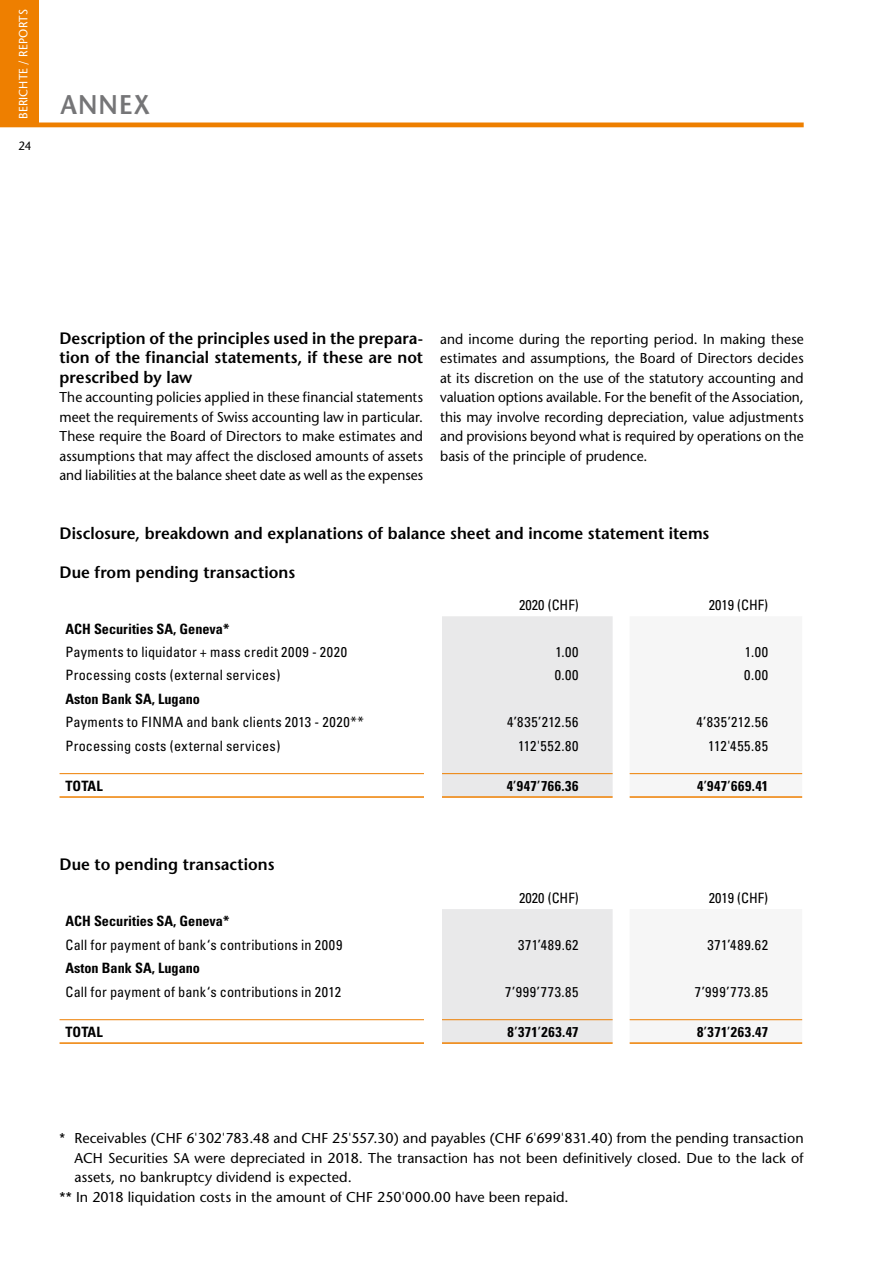
<style>
.page{position:relative;width:893px;height:1263px;background:#fff}
.page>*{position:absolute;margin:0;border:0;box-sizing:border-box;transform-origin:0 0}
.t1{font:600 27px "Stone Sans";letter-spacing:.04em;color:#757577;scale:.92 1}
.t2{font:600 16.5px/19.5px "Stone Sans";letter-spacing:.005em;color:#000;text-align:justify}
.t3{font:14.25px/19.5px "Stone Sans";letter-spacing:.005em;color:#000;text-align:justify;scale:.96 1}
.t4{font:condensed 14.25px "Univers";letter-spacing:.01em;color:#000}
.t5{font:14.25px "Stone Sans";letter-spacing:.005em;color:#000}
.t6{font:700 condensed 14.25px "Univers";color:#000}
.t7{font:14.25px "Stone Sans";letter-spacing:.005em;color:#000;scale:.94 1}
.t8{font:12px "Stone Sans";letter-spacing:.015em;color:#fff;scale:.96 1}
.t9{font:12px "Stone Sans";color:#000;scale:.96 1}
.s1{font-weight:400}
.s2{font-family:"Univers";font-stretch:condensed}
</style>
<div class="page">
<div style="left:0;top:0;width:38px;height:125px;background:#ee7f00"></div>
<div style="left:0;top:122px;width:804px;height:5px;background:#ee7f00"></div>
<div style="left:442px;top:616px;width:171px;height:180px;background:#e9e9ea"></div>
<svg style="left:630px;top:774px;width:172px;height:1px"></svg>
<hr style="left:60px;top:796px;width:379px;height:2px;background:#ee7f00">
<hr style="left:439px;top:796px;width:174px;height:2px;background:#ee7f00">
<hr style="left:630px;top:796px;width:172px;height:2px;background:#ee7f00">
<hr style="left:60px;top:773px;width:379px;height:1px;background:#ee7f00">
<hr style="left:439px;top:773px;width:174px;height:1px;background:#ee7f00">
<hr style="left:630px;top:773px;width:172px;height:1px;background:#ee7f00">
<div style="left:442px;top:909px;width:171px;height:133px;background:#e9e9ea"></div>
<svg style="left:630px;top:1020px;width:172px;height:1px"></svg>
<hr style="left:60px;top:1042px;width:379px;height:2px;background:#ee7f00">
<hr style="left:439px;top:1042px;width:174px;height:2px;background:#ee7f00">
<hr style="left:630px;top:1042px;width:172px;height:2px;background:#ee7f00">
<hr style="left:60px;top:1019px;width:379px;height:1px;background:#ee7f00">
<hr style="left:439px;top:1019px;width:174px;height:1px;background:#ee7f00">
<hr style="left:630px;top:1019px;width:172px;height:1px;background:#ee7f00">
<div style="left:424px;top:581px;width:17px;height:251px;background:#fff"></div>
<div style="left:424px;top:892px;width:17px;height:212px;background:#fff"></div>
<p class="t8" style="left:16px;top:119px;width:116px;rotate:-90deg">BERICHTE / REPORTS</p>
<p class="t9" style="left:19px;top:139px;width:15px">24</p>
<h1 class="t1" style="left:61px;top:88px;width:99px">ANNEX</h1>
<p class="t2" style="left:60px;top:328px;width:365px">Description of the principles used in the prepara&shy;tion of the financial statements, if these are not prescribed by law</p>
<p class="t3" style="left:60px;top:387px;width:380px">The accounting policies applied in these financial statements meet the requirements of Swiss accounting law in particular.<br>These require the Board of Directors to make estimates and assumptions that may affect the disclosed amounts of assets and liabilities at the balance sheet date as well as the expenses</p>
<p class="t3" style="left:440px;top:329px;width:380px">and income during the reporting period. In making these estimates and assumptions, the Board of Directors decides at its discretion on the use of the statutory accounting and valuation options available. For the benefit of the Association, this may involve recording depreciation, value adjustments and provisions beyond what is required by operations on the basis of the principle of prudence.</p>
<p class="t2" style="left:60px;top:523px;width:651px">Disclosure, breakdown and explanations of balance sheet and income statement items</p>
<p class="t2" style="left:60px;top:562px;width:237px">Due from pending transactions</p>
<p class="t4" style="left:519px;top:596px;width:61px">2020 (CHF)</p>
<p class="t4" style="left:709px;top:596px;width:61px">2019 (CHF)</p>
<p class="t6" style="left:66px;top:620px;width:165px">ACH Securities SA, Geneva*</p>
<p class="t4" style="left:66px;top:643px;width:283px">Payments to liquidator + mass credit 2009 - 2020</p>
<p class="t4" style="left:555px;top:643px;width:25px">1.00</p>
<p class="t4" style="left:745px;top:643px;width:25px">1.00</p>
<p class="t4" style="left:66px;top:666px;width:216px">Processing costs (external services)</p>
<p class="t4" style="left:555px;top:666px;width:25px">0.00</p>
<p class="t4" style="left:744px;top:666px;width:25px">0.00</p>
<p class="t6" style="left:66px;top:690px;width:136px">Aston Bank SA, Lugano</p>
<p class="t4" style="left:66px;top:713px;width:300px">Payments to FINMA and bank clients 2013 - 2020**</p>
<p class="t4" style="left:507px;top:713px;width:73px">4’835’212.56</p>
<p class="t4" style="left:697px;top:713px;width:73px">4’835’212.56</p>
<p class="t4" style="left:66px;top:736px;width:216px">Processing costs (external services)</p>
<p class="t4" style="left:518px;top:736px;width:62px">112'552.80</p>
<p class="t4" style="left:708px;top:736px;width:61px">112'455.85</p>
<p class="t6" style="left:66px;top:777px;width:39px">TOTAL</p>
<p class="t6" style="left:507px;top:777px;width:73px">4<span class="s1">’</span>947<span class="s1">’</span>766.36</p>
<p class="t6" style="left:697px;top:777px;width:73px">4<span class="s1">’</span>947<span class="s1">’</span>669.41</p>
<p class="t2" style="left:60px;top:855px;width:217px">Due to pending transactions</p>
<p class="t4" style="left:519px;top:889px;width:61px">2020 (CHF)</p>
<p class="t4" style="left:709px;top:889px;width:61px">2019 (CHF)</p>
<p class="t6" style="left:66px;top:913px;width:165px">ACH Securities SA, Geneva*</p>
<p class="t4" style="left:66px;top:936px;width:278px">Call for payment of bank‘s contributions in 2009</p>
<p class="t4" style="left:518px;top:936px;width:62px">371’489.62</p>
<p class="t4" style="left:708px;top:936px;width:62px">371’489.62</p>
<p class="t6" style="left:66px;top:959px;width:136px">Aston Bank SA, Lugano</p>
<p class="t4" style="left:66px;top:982px;width:277px">Call for payment of bank‘s contributions in 2012</p>
<p class="t4" style="left:505px;top:982px;width:75px">7’999’773.85</p>
<p class="t4" style="left:695px;top:982px;width:75px">7’999’773.85</p>
<p class="t6" style="left:66px;top:1023px;width:39px">TOTAL</p>
<p class="t6" style="left:508px;top:1023px;width:73px">8<span class="s1">’</span>371<span class="s1">’</span>263.47</p>
<p class="t6" style="left:697px;top:1023px;width:73px">8<span class="s1">’</span>371<span class="s1">’</span>263.47</p>
<p class="t7" style="left:60px;top:1130px;width:793px">* Receivables (CHF 6<span class="s2">'</span>302<span class="s2">'</span>783.48 and CHF 25<span class="s2">'</span>557.30) and payables (CHF 6<span class="s2">'</span>699<span class="s2">'</span>831.40) from the pending transaction</p>
<p class="t5" style="left:75px;top:1149px;width:731px">ACH Securities SA were depreciated in 2018. The transaction has not been definitively closed. Due to the lack of</p>
<p class="t5" style="left:75px;top:1169px;width:279px">assets, no bankruptcy dividend is expected.</p>
<p class="t5" style="left:60px;top:1188px;width:511px">** In 2018 liquidation costs in the amount of CHF 250<span class="s2">'</span>000.00 have been repaid.</p>
</div>
